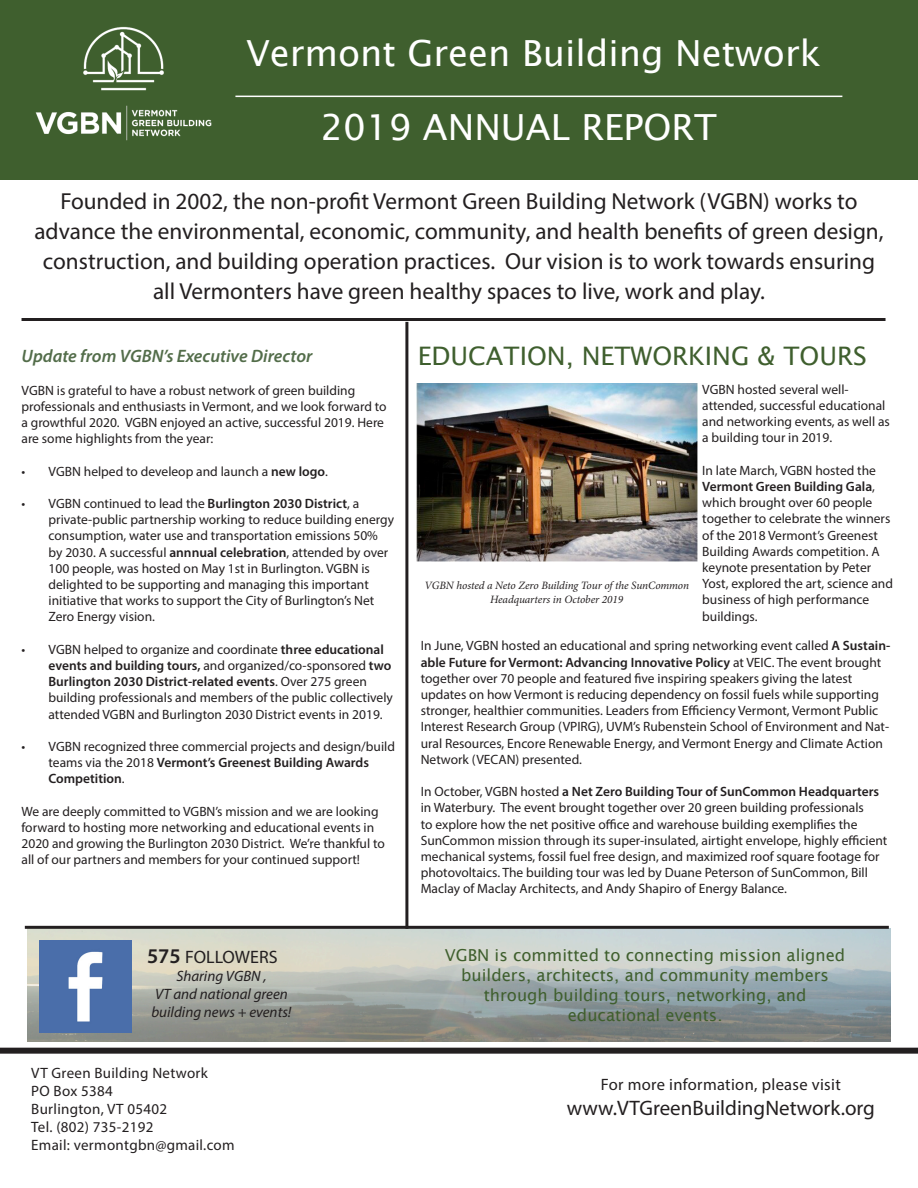
<style>
.page{position:relative;width:918px;height:1188px;background:#fff}
.page>*{position:absolute;margin:0;border:0;box-sizing:border-box;transform-origin:0 0}
.t1{font:36px "Lucida Sans";color:#fff}
.t2{font:25.5px "Lucida Sans";color:#3f5f2e}
.t3{font:23.25px/30px "Myriad Pro";color:#231f20;text-align:center}
.t4{font:21px "Myriad Pro";color:#231f20}
.t5{font:italic 600 18px "Myriad Pro";color:#536d4a}
.t6{font:18px "Myriad Pro";color:#231f20}
.t7{font:16.5px/19.8px "Lucida Sans";color:#3f5f2e;text-align:center}
.t8{font:16.5px "Myriad Pro";letter-spacing:.02em;color:#231f20}
.t9{font:15px "Myriad Pro";letter-spacing:.02em;color:#231f20}
.t10{font:italic 15px/18px "Myriad Pro";color:#231f20}
.t11{font:13.5px/16.2px "Myriad Pro";color:#231f20}
.t12{font:italic 11.25px/13.5px "Minion Pro";letter-spacing:-.01em;color:#231f20;text-align:center}
.s1{font-weight:600}
.s2{font-weight:600;font-size:21px}
</style>
<div class="page">
<img style="left:27px;top:929px;width:863px;height:112px">
<div style="left:0;top:0;width:918px;height:179px;background:#3f5f2e"></div>
<img style="left:35px;top:26px;width:177px;height:115px">
<hr style="left:235px;top:96px;width:607px;height:1px;background:#fff">
<div style="left:0;top:1048px;width:918px;height:6px;background:#231f20"></div>
<hr style="left:22px;top:318px;width:864px;height:3px;background:#231f20">
<hr style="left:405px;top:322px;width:3px;height:607px;background:#231f20">
<hr style="left:25px;top:926px;width:864px;height:3px;background:#231f20">
<img style="left:39px;top:940px;width:92px;height:93px">
<img style="left:416px;top:383px;width:281px;height:179px">
<p class="t1" style="left:246px;top:33px;width:576px">Vermont Green Building Network</p>
<p class="t1" style="left:321px;top:107px;width:398px">2019 ANNUAL REPORT</p>
<p class="t3" style="left:60px;top:186px;width:799px">Founded in 2002, the non-profit Vermont Green Building Network (VGBN) works to</p>
<p class="t3" style="left:34px;top:216px;width:851px">advance the environmental, economic, community, and health benefits of green design, construction, and building operation practices. Our vision is to work towards ensuring</p>
<p class="t3" style="left:153px;top:276px;width:613px">all Vermonters have green healthy spaces to live, work and play.</p>
<p class="t5" style="left:22px;top:345px;width:292px">Update from VGBN’s Executive Director</p>
<p class="t11" style="left:22px;top:382px;width:335px">VGBN is grateful to have a robust network of green building</p>
<p class="t11" style="left:22px;top:398px;width:367px">professionals and enthusiasts in Vermont, and we look forward to a growthful 2020. VGBN enjoyed an active, successful 2019. Here are some highlights from the year:</p>
<p class="t11" style="left:22px;top:463px;width:308px">• VGBN helped to develeop and launch a <span class="s1">new logo</span>.</p>
<p class="t11" style="left:49px;top:495px;width:347px;text-indent:-27px">• VGBN continued to lead the <span class="s1">Burlington 2030 District</span>, a private-public partnership working to reduce building energy consumption, water use and transportation emissions 50% by 2030. A successful <span class="s1">annnual celebration</span>, attended by over 100 people, was hosted on May 1st in Burlington. VGBN is delighted to be supporting and managing this important initiative that works to support the City of Burlington’s Net Zero Energy vision.</p>
<p class="t11" style="left:49px;top:641px;width:346px;text-indent:-27px">• VGBN helped to organize and coordinate <span class="s1">three educational events and building tours,</span> and organized/co-sponsored <span class="s1">two Burlington 2030 District-related events</span>. Over 275 green building professionals and members of the public collectively attended VGBN and Burlington 2030 District events in 2019.</p>
<p class="t11" style="left:49px;top:738px;width:348px;text-indent:-27px">• VGBN recognized three commercial projects and design/build teams via the 2018 <span class="s1">Vermont’s Greenest Building Awards<br>Competition</span>.</p>
<p class="t11" style="left:22px;top:803px;width:365px">We are deeply committed to VGBN’s mission and we are looking forward to hosting more networking and educational events in 2020 and growing the Burlington 2030 District. We’re thankful to all of our partners and members for your continued support!</p>
<p class="t6" style="left:147px;top:946px;width:132px"><span class="s2">575</span> FOLLOWERS</p>
<p class="t10" style="left:176px;top:967px;width:92px">Sharing VGBN ,</p>
<p class="t10" style="left:151px;top:985px;width:142px">VT and national green building news + events!</p>
<p class="t9" style="left:31px;top:1064px;width:178px">VT Green Building Network</p>
<p class="t9" style="left:31px;top:1082px;width:83px">PO Box 5384</p>
<p class="t9" style="left:31px;top:1100px;width:137px">Burlington, VT 05402</p>
<p class="t9" style="left:31px;top:1118px;width:124px">Tel. (802) 735-2192</p>
<p class="t9" style="left:31px;top:1136px;width:205px">Email: vermontgbn@gmail.com</p>
<p class="t2" style="left:418px;top:341px;width:451px">EDUCATION, NETWORKING &amp; TOURS</p>
<p class="t11" style="left:702px;top:381px;width:148px">VGBN hosted several well-</p>
<p class="t11" style="left:702px;top:397px;width:189px">attended, successful educational and networking events, as well as a building tour in 2019.</p>
<p class="t11" style="left:702px;top:462px;width:175px">In late March, VGBN hosted the<br><span class="s1">Vermont Green Building Gala</span>,</p>
<p class="t11" style="left:702px;top:494px;width:192px">which brought over 60 people together to celebrate the winners of the 2018 Vermont’s Greenest<br>Building Awards competition. A keynote presentation by Peter<br>Yost, explored the art, science and business of high performance buildings.</p>
<p class="t11" style="left:421px;top:638px;width:471px">In June, VGBN hosted an educational and spring networking event called <span class="s1">A Sustain&shy;able Future for Vermont: Advancing Innovative Policy</span> at VEIC. The event brought together over 70 people and featured five inspiring speakers giving the latest updates on how Vermont is reducing dependency on fossil fuels while supporting stronger, healthier communities. Leaders from Efficiency Vermont, Vermont Public Interest Research Group (VPIRG), UVM’s Rubenstein School of Environment and Nat&shy;ural Resources, Encore Renewable Energy, and Vermont Energy and Climate Action Network (VECAN) presented.</p>
<p class="t11" style="left:421px;top:783px;width:468px">In October, VGBN hosted <span class="s1">a Net Zero Building Tour of SunCommon Headquarters </span>in Waterbury. The event brought together over 20 green building professionals<br>to explore how the net positive office and warehouse building exemplifies the SunCommon mission through its super-insulated, airtight envelope, highly efficient mechanical systems, fossil fuel free design, and maximized roof square footage for photovoltaics. The building tour was led by Duane Peterson of SunCommon, Bill Maclay of Maclay Architects, and Andy Shapiro of Energy Balance.</p>
<p class="t12" style="left:424px;top:579px;width:266px">VGBN hosted a Neto Zero Building Tour of the SunCommon<br>Headquarters in October 2019</p>
<p class="t7" style="left:445px;top:946px;width:402px">VGBN is committed to connecting mission aligned</p>
<p class="t7" style="left:461px;top:965px;width:369px">builders, architects, and community members through building tours, networking, and</p>
<p class="t7" style="left:568px;top:1005px;width:156px">educational events.</p>
<p class="t8" style="left:601px;top:1074px;width:241px">For more information, please visit</p>
<p class="t4" style="left:567px;top:1095px;width:310px">www.VTGreenBuildingNetwork.org</p>
</div>
